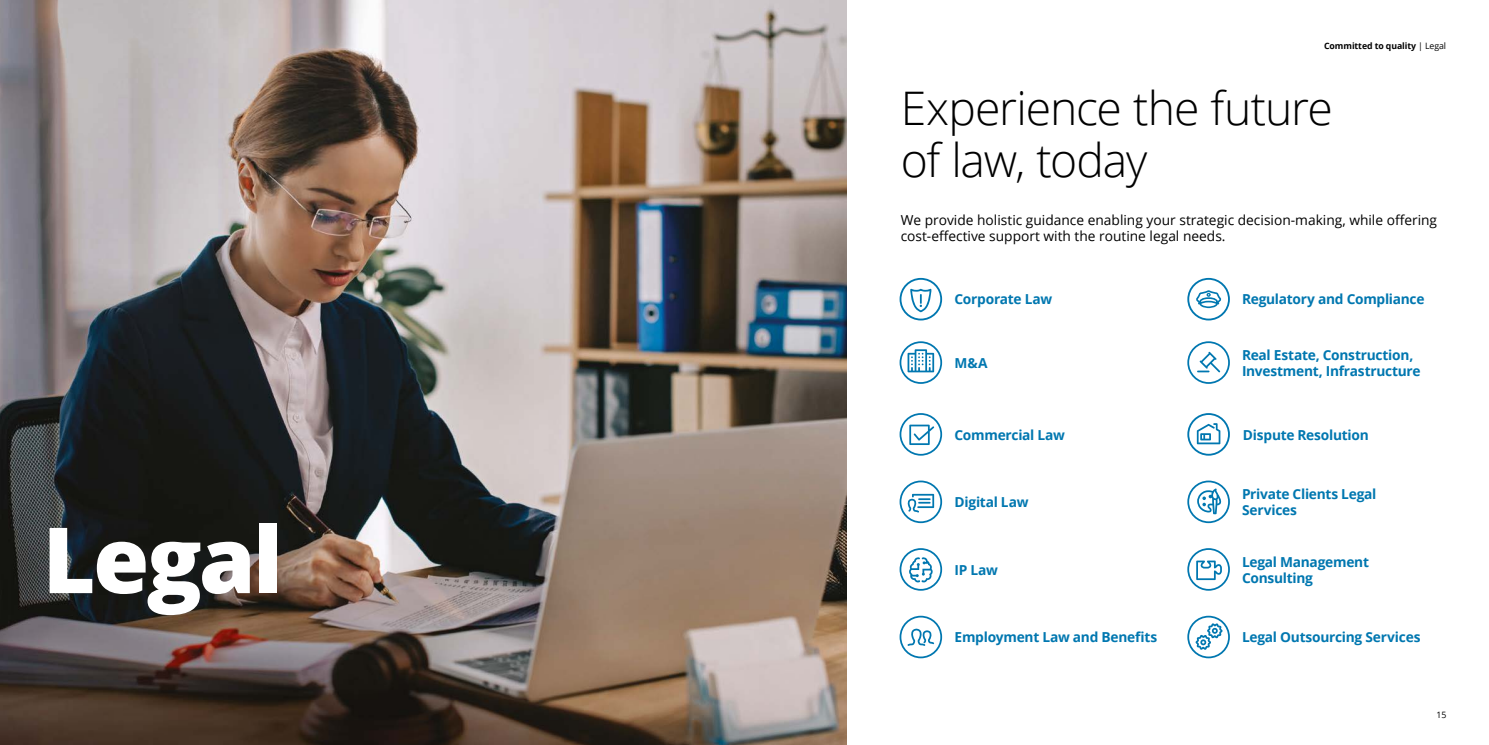
<style>
.page{position:relative;width:1489px;height:745px;background:#fff}
.page>*{position:absolute;margin:0;border:0;box-sizing:border-box;transform-origin:0 0}
.t1{font:800 91.25px "Open Sans";letter-spacing:-.03em;color:#fff}
.t2{font:300 46.25px/52.5px "Open Sans";letter-spacing:-.025em;color:#000}
.t3{font:700 13.75px/16.2px "Open Sans";letter-spacing:-.02em;color:#0077b0}
.t4{font:13.75px/16.2px "Open Sans";color:#000}
.t5{font:700 8.75px "Open Sans";letter-spacing:-.01em;color:#000}
.t6{font:8.75px "Open Sans";color:#000}
.s1{font-weight:400}
</style>
<div class="page">
<img style="left:0;top:0;width:846px;height:744px">
<svg style="left:1187px;top:341px;width:42px;height:42px"></svg>
<svg style="left:899px;top:341px;width:43px;height:42px"></svg>
<svg style="left:899px;top:278px;width:43px;height:42px"></svg>
<svg style="left:1187px;top:278px;width:42px;height:42px"></svg>
<svg style="left:1187px;top:480px;width:42px;height:43px"></svg>
<svg style="left:899px;top:480px;width:43px;height:43px"></svg>
<svg style="left:1187px;top:413px;width:42px;height:42px"></svg>
<svg style="left:899px;top:413px;width:43px;height:42px"></svg>
<svg style="left:899px;top:548px;width:43px;height:42px"></svg>
<svg style="left:1187px;top:548px;width:42px;height:42px"></svg>
<svg style="left:1187px;top:615px;width:42px;height:43px"></svg>
<svg style="left:899px;top:615px;width:43px;height:43px"></svg>
<h1 class="t1" style="left:43px;top:490px;width:242px">Legal</h1>
<p class="t5" style="left:1323px;top:40px;width:123px">Committed to quality <span class="s1">| Legal</span></p>
<h2 class="t2" style="left:900px;top:80px;width:434px">Experience the future of law, today</h2>
<p class="t4" style="left:900px;top:211px;width:538px">We provide holistic guidance enabling your strategic decision-making, while offering cost-effective support with the routine legal needs.</p>
<p class="t3" style="left:954px;top:291px;width:99px">Corporate Law</p>
<p class="t3" style="left:1241px;top:291px;width:184px">Regulatory and Compliance</p>
<p class="t3" style="left:954px;top:354px;width:35px">M&amp;A</p>
<p class="t3" style="left:1241px;top:346px;width:180px">Real Estate, Construction,<br>Investment, Infrastructure</p>
<p class="t3" style="left:954px;top:426px;width:112px">Commercial Law</p>
<p class="t3" style="left:1242px;top:426px;width:127px">Dispute Resolution</p>
<p class="t3" style="left:954px;top:493px;width:75px">Digital Law</p>
<p class="t3" style="left:1241px;top:485px;width:136px">Private Clients Legal<br>Services</p>
<p class="t3" style="left:954px;top:561px;width:45px">IP Law</p>
<p class="t3" style="left:1241px;top:552px;width:128px">Legal Management<br>Consulting</p>
<p class="t3" style="left:954px;top:628px;width:204px">Employment Law and Benefits</p>
<p class="t3" style="left:1241px;top:628px;width:180px">Legal Outsourcing Services</p>
<p class="t6" style="left:1436px;top:708px;width:11px">15</p>
</div>
